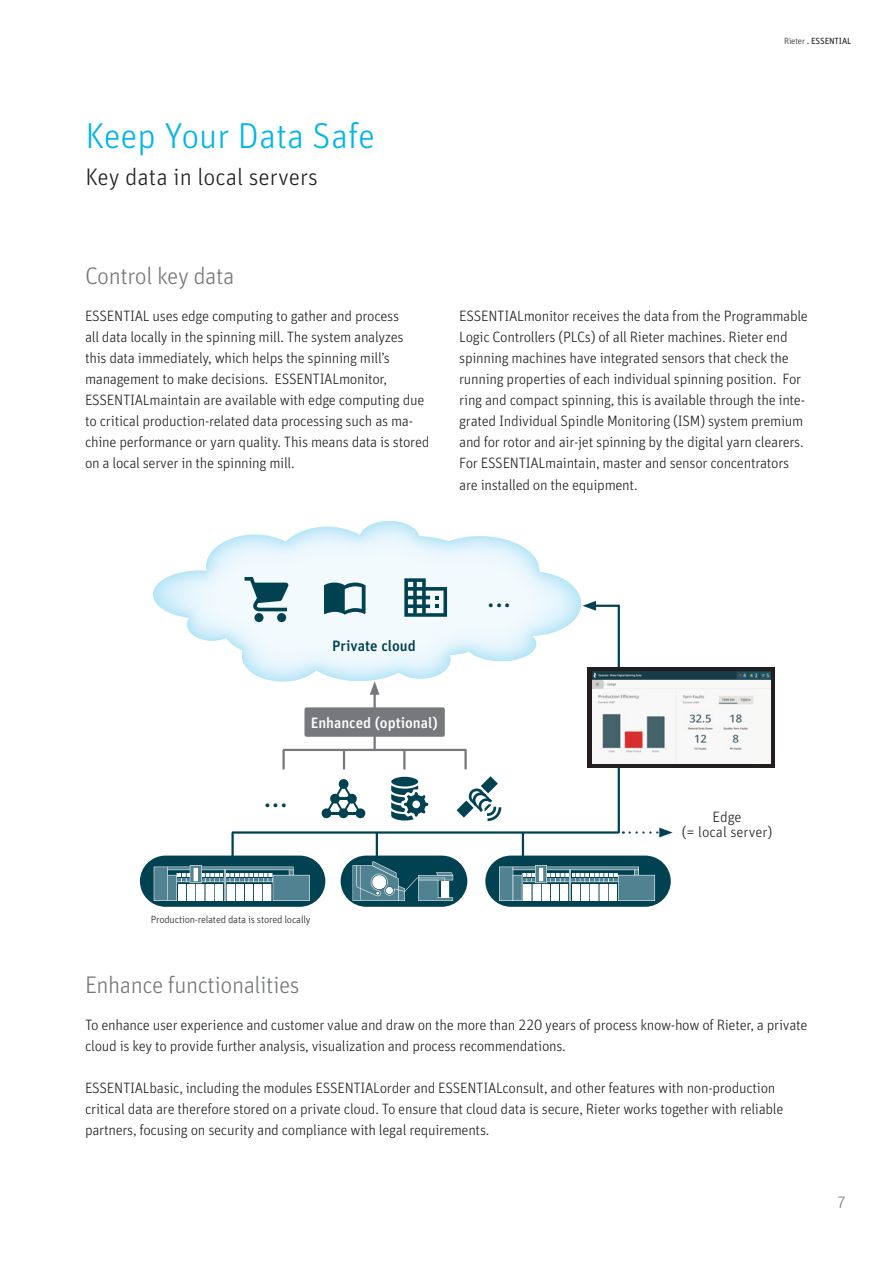
<style>
.page{position:relative;width:893px;height:1263px;background:#fff}
.page>*{position:absolute;margin:0;border:0;box-sizing:border-box;transform-origin:0 0}
.t1{font:300 36.9px "Unit Pro";color:#004251}
.t2{font:300 36px "Unit Pro";color:#02b5eb}
.t3{font:300 24px "Unit Pro";letter-spacing:-.02em;color:#76787b}
.t4{font:300 24px "Unit Pro";color:#231f20}
.t5{font:300 16.5px "Unit Pro";color:#76787b}
.t6{font:300 15px/21px "Unit Pro";letter-spacing:-.02em;color:#231f20}
.t7{font:500 15px "Unit Pro";color:#fff}
.t8{font:300 15px/15px "Unit Pro";color:#231f20;text-align:center}
.t9{font:500 15px "Unit Pro";color:#004251}
.t10{font:12.9px "Myriad Pro";color:#231f20}
.t11{font:300 10.5px "Unit Pro";letter-spacing:-.02em;color:#231f20}
.t12{font:9px "Unit Pro";letter-spacing:-.02em;color:#231f20}
.s1{font-weight:300}
</style>
<div class="page">
<hr style="left:231px;top:832px;width:3px;height:48px;background:#004251">
<hr style="left:282px;top:750px;width:3px;height:19px;background:#76787b">
<svg style="left:343px;top:751px;width:2px;height:18px"></svg>
<hr style="left:373px;top:690px;width:3px;height:59px;background:#76787b">
<svg style="left:370px;top:681px;width:10px;height:14px"></svg>
<svg style="left:403px;top:751px;width:2px;height:18px"></svg>
<hr style="left:464px;top:750px;width:3px;height:19px;background:#76787b">
<svg style="left:391px;top:777px;width:38px;height:44px"></svg>
<div style="left:411px;top:799px;width:10px;height:10px;background:#fff;border-radius:50%"></div>
<div style="left:410px;top:798px;width:13px;height:13px;border:3px solid #004251;border-radius:50%"></div>
<svg style="left:457px;top:776px;width:45px;height:45px"></svg>
<svg style="left:321px;top:779px;width:45px;height:40px"></svg>
<img style="left:153px;top:521px;width:428px;height:160px">
<hr style="left:376px;top:832px;width:2px;height:66px;background:#004251">
<hr style="left:522px;top:832px;width:2px;height:63px;background:#004251">
<div style="left:140px;top:855px;width:185px;height:52px;background:#004251;border-radius:26px"></div>
<svg style="left:154px;top:865px;width:156px;height:36px;background:#82a4ad"></svg>
<div style="left:485px;top:855px;width:186px;height:52px;background:#004251;border-radius:26px"></div>
<svg style="left:499px;top:865px;width:156px;height:36px;background:#83a4ae"></svg>
<div style="left:341px;top:855px;width:126px;height:52px;background:#004251;border-radius:26px"></div>
<svg style="left:353px;top:861px;width:100px;height:40px"></svg>
<svg style="left:404px;top:578px;width:43px;height:39px"></svg>
<div style="left:254px;top:613px;width:9px;height:9px;background:#004251;border-radius:50%"></div>
<div style="left:277px;top:613px;width:9px;height:9px;background:#004251;border-radius:50%"></div>
<svg style="left:244px;top:577px;width:45px;height:34px"></svg>
<svg style="left:324px;top:583px;width:42px;height:32px"></svg>
<hr style="left:232px;top:831px;width:387px;height:3px;background:#004251">
<hr style="left:283px;top:749px;width:183px;height:2px;background:#76787b">
<svg style="left:630px;top:828px;width:43px;height:9px"></svg>
<svg style="left:583px;top:601px;width:41px;height:233px"></svg>
<div style="left:588px;top:667px;width:187px;height:101px;background:#231f20"></div>
<img style="left:592px;top:671px;width:179px;height:92px">
<div style="left:758px;top:689px;width:13px;height:74px;background:#f8f8f7"></div>
<div style="left:304px;top:707px;width:141px;height:30px;background:#76787b;border-radius:2px"></div>
<h2 class="t2" style="left:85px;top:110px;width:291px">Keep Your Data Safe</h2>
<h3 class="t4" style="left:85px;top:160px;width:234px">Key data in local servers</h3>
<h3 class="t3" style="left:85px;top:259px;width:151px">Control key data</h3>
<p class="t12" style="left:784px;top:34px;width:69px"><span class="s1">Rieter</span> . ESSENTIAL</p>
<p class="t6" style="left:85px;top:305px;width:346px">ESSENTIAL uses edge computing to gather and process<br>all data locally in the spinning mill. The system analyzes<br>this data immediately, which helps the spinning mill’s management to make decisions. ESSENTIALmonitor, ESSENTIALmaintain are available with edge computing due to critical production-related data processing such as ma&shy;chine performance or yarn quality. This means data is stored on a local server in the spinning mill.</p>
<p class="t6" style="left:459px;top:305px;width:350px">ESSENTIALmonitor receives the data from the Programmable Logic Controllers (PLCs) of all Rieter machines. Rieter end spinning machines have integrated sensors that check the running properties of each individual spinning position. For ring and compact spinning, this is available through the inte&shy;grated Individual Spindle Monitoring (ISM) system premium and for rotor and air-jet spinning by the digital yarn clearers.<br>For ESSENTIALmaintain, master and sensor concentrators are installed on the equipment.</p>
<p class="t9" style="left:332px;top:634px;width:85px">Private cloud</p>
<p class="t7" style="left:311px;top:711px;width:128px">Enhanced (optional)</p>
<h1 class="t1" style="left:263px;top:768px;width:27px">...</h1>
<p class="t11" style="left:151px;top:912px;width:161px">Production-related data is stored locally</p>
<h3 class="t3" style="left:85px;top:968px;width:216px">Enhance functionalities</h3>
<p class="t10" style="left:40px;top:982px;width:164px">Ring, Compact with ROBOspin</p>
<h1 class="t1" style="left:487px;top:569px;width:27px">...</h1>
<p class="t8" style="left:682px;top:808px;width:92px">Edge<br>(= local server)</p>
<p class="t6" style="left:85px;top:1014px;width:724px">To enhance user experience and customer value and draw on the more than 220 years of process know-how of Rieter, a private cloud is key to provide further analysis, visualization and process recommendations.</p>
<p class="t6" style="left:85px;top:1077px;width:700px">ESSENTIALbasic, including the modules ESSENTIALorder and ESSENTIALconsult, and other features with non-production critical data are therefore stored on a private cloud. To ensure that cloud data is secure, Rieter works together with reliable partners, focusing on security and compliance with legal requirements.</p>
<p class="t5" style="left:838px;top:1191px;width:11px">7</p>
</div>
